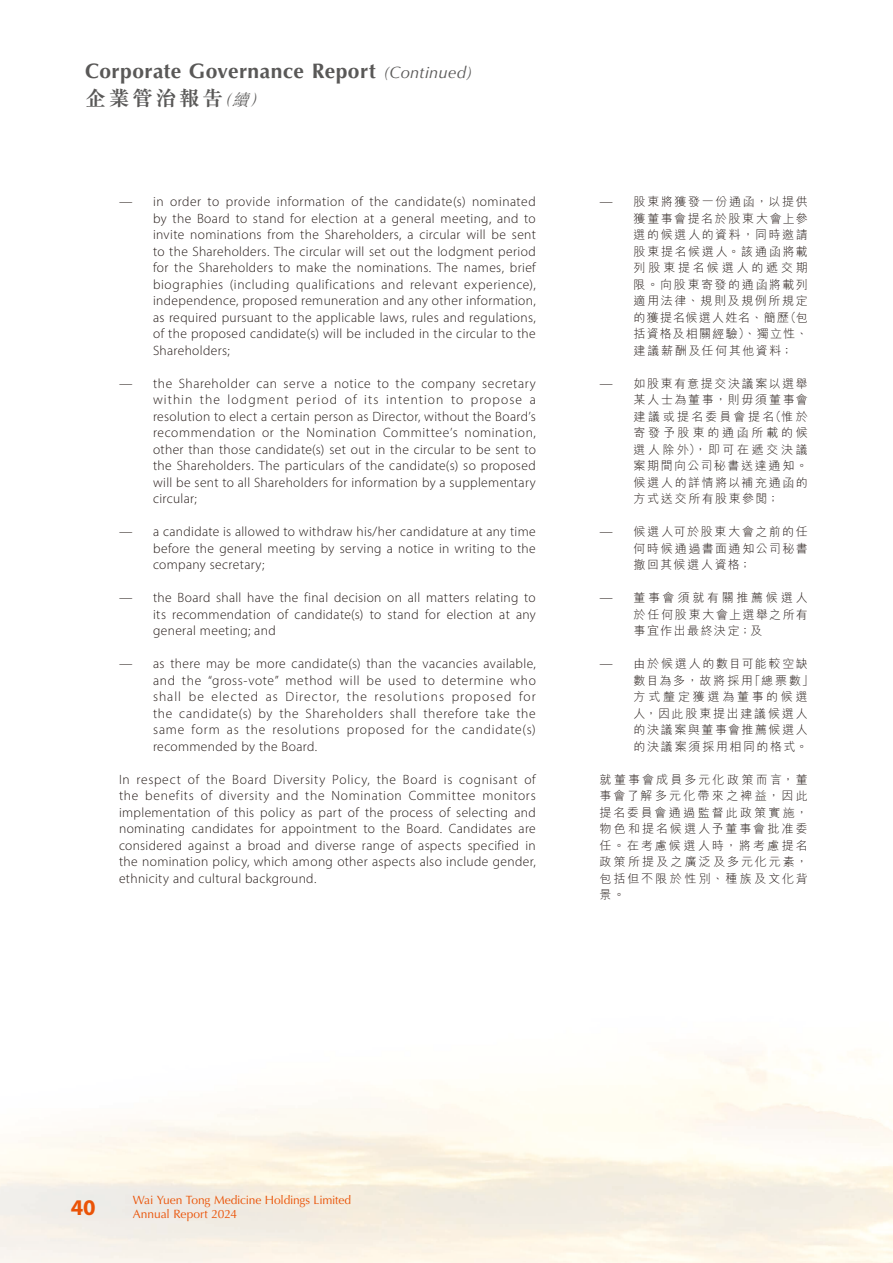
<style>
.page{position:relative;width:893px;height:1263px;background:#fff}
.page>*{position:absolute;margin:0;border:0;box-sizing:border-box;transform-origin:0 0}
.t1{font:700 22.5px "Myriad Pro";color:#ea5307}
.t2{font:700 21px "Optima LT Std";letter-spacing:.02em;color:#595857}
.t3{font:700 21px "M Sung HK";letter-spacing:.115em;color:#595857}
.t4{font:300 13.5px/16.5px "Myriad Pro";letter-spacing:.025em;color:#231916;text-align:justify}
.t5{font:300 12px/16.5px "M Hei HK";letter-spacing:.14em;color:#231916;text-align:justify}
.t6{font:12px "Optima LT Std";letter-spacing:-.015em;color:#ea5307}
.s1{font-weight:400;font-style:italic;font-size:16.5px}
.s2{font-weight:300;font-style:italic;font-size:16.5px}
.s3{font-family:"Myriad Pro";font-size:13.5px}
</style>
<div class="page">
<h2 class="t2" style="left:85px;top:59px;width:389px">Corporate Governance Report <span class="s1">(Continued)</span></h2>
<h2 class="t3" style="left:85px;top:87px;width:188px">企業管治報告<span class="s2">（續）</span></h2>
<p class="t4" style="left:153px;top:193px;width:384px;text-indent:-34px">— in order to provide information of the candidate(s) nominated by the Board to stand for election at a general meeting, and to invite nominations from the Shareholders, a circular will be sent to the Shareholders. The circular will set out the lodgment period for the Shareholders to make the nominations. The names, brief biographies (including qualifications and relevant experience), independence, proposed remuneration and any other information, as required pursuant to the applicable laws, rules and regulations, of the proposed candidate(s) will be included in the circular to the Shareholders;</p>
<p class="t4" style="left:153px;top:375px;width:384px;text-indent:-34px">— the Shareholder can serve a notice to the company secretary within the lodgment period of its intention to propose a resolution to elect a certain person as Director, without the Board’s recommendation or the Nomination Committee’s nomination, other than those candidate(s) set out in the circular to be sent to the Shareholders. The particulars of the candidate(s) so proposed will be sent to all Shareholders for information by a supplementary circular;</p>
<p class="t4" style="left:153px;top:523px;width:384px;text-indent:-34px">— a candidate is allowed to withdraw his/her candidature at any time before the general meeting by serving a notice in writing to the company secretary;</p>
<p class="t4" style="left:153px;top:589px;width:384px;text-indent:-34px">— the Board shall have the final decision on all matters relating to its recommendation of candidate(s) to stand for election at any general meeting; and</p>
<p class="t4" style="left:153px;top:655px;width:384px;text-indent:-34px">— as there may be more candidate(s) than the vacancies available, and the “gross-vote” method will be used to determine who shall be elected as Director, the resolutions proposed for the candidate(s) by the Shareholders shall therefore take the same form as the resolutions proposed for the candidate(s) recommended by the Board.</p>
<p class="t4" style="left:119px;top:771px;width:418px">In respect of the Board Diversity Policy, the Board is cognisant of the benefits of diversity and the Nomination Committee monitors implementation of this policy as part of the process of selecting and nominating candidates for appointment to the Board. Candidates are considered against a broad and diverse range of aspects specified in the nomination policy, which among other aspects also include gender, ethnicity and cultural background.</p>
<p class="t5" style="left:634px;top:193px;width:176px;text-indent:-34px"><span class="s3">—</span> 股東將獲發一份通函，以提供獲董事會提名於股東大會上參選的候選人的資料，同時邀請股東提名候選人。該通函將載列股東提名候選人的遞交期限。向股東寄發的通函將載列適用法律、規則及規例所規定的獲提名候選人姓名、簡歷（包括資格及相關經驗）、獨立性、建議薪酬及任何其他資料；</p>
<p class="t5" style="left:634px;top:375px;width:176px;text-indent:-34px"><span class="s3">—</span> 如股東有意提交決議案以選舉某人士為董事，則毋須董事會建議或提名委員會提名（惟於寄發予股東的通函所載的候選人除外），即可在遞交決議案期間向公司秘書送達通知。候選人的詳情將以補充通函的方式送交所有股東參閱；</p>
<p class="t5" style="left:634px;top:523px;width:176px;text-indent:-34px"><span class="s3">—</span> 候選人可於股東大會之前的任何時候通過書面通知公司秘書撤回其候選人資格；</p>
<p class="t5" style="left:634px;top:589px;width:176px;text-indent:-34px"><span class="s3">—</span> 董事會須就有關推薦候選人於任何股東大會上選舉之所有事宜作出最終決定；及</p>
<p class="t5" style="left:634px;top:655px;width:182px;text-align:left;text-indent:-34px"><span class="s3">—</span> 由於候選人的數目可能較空缺數目為多，故將採用「總票數」方式釐定獲選為董事的候選人，因此股東提出建議候選人的決議案與董事會推薦候選人的決議案須採用相同的格式。</p>
<p class="t5" style="left:600px;top:771px;width:210px">就董事會成員多元化政策而言，董事會了解多元化帶來之裨益，因此提名委員會通過監督此政策實施，物色和提名候選人予董事會批准委任。在考慮候選人時，將考慮提名政策所提及之廣泛及多元化元素，包括但不限於性別、種族及文化背景。</p>
<p class="t6" style="left:133px;top:1192px;width:220px">Wai Yuen Tong Medicine Holdings Limited</p>
<h1 class="t1" style="left:71px;top:1192px;width:26px">40</h1>
<p class="t6" style="left:133px;top:1207px;width:106px">Annual Report 2024</p>
</div>
